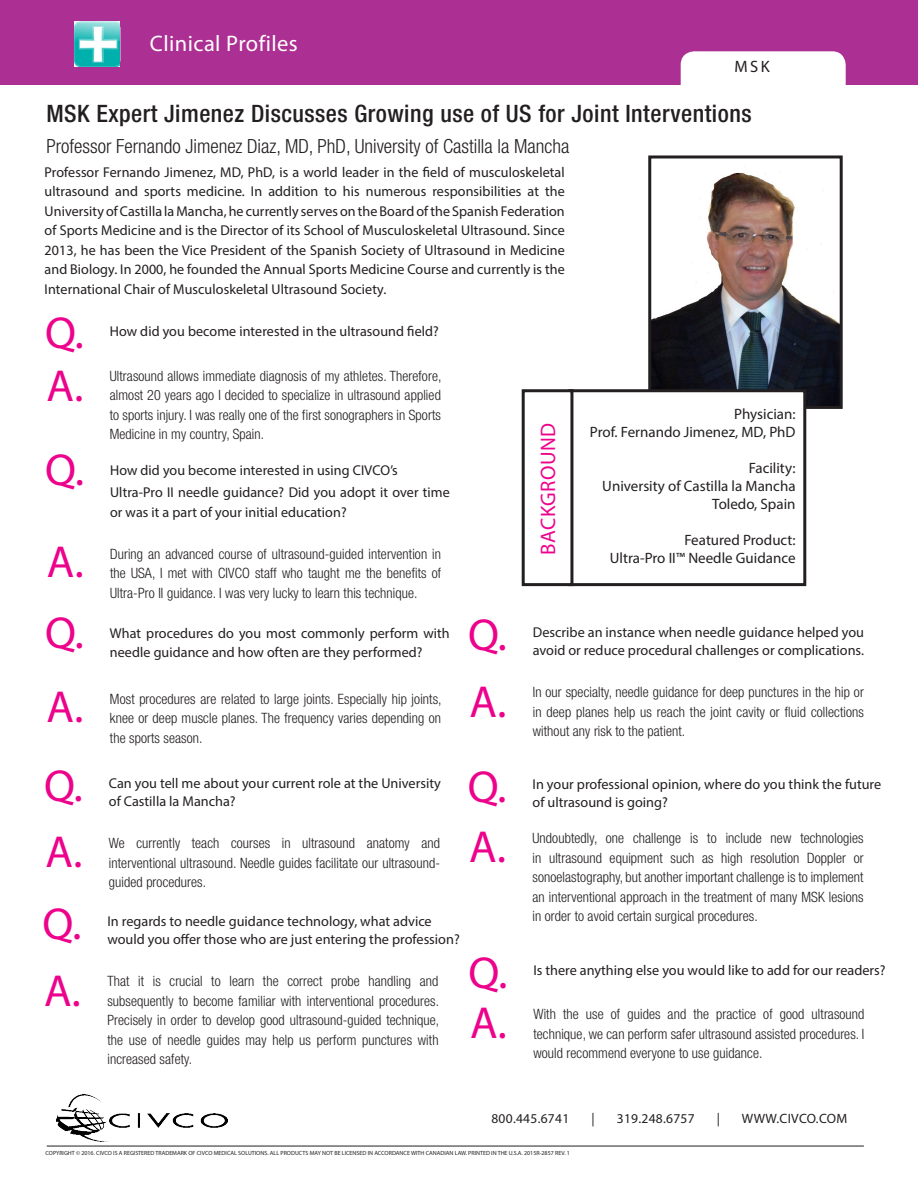
<style>
.page{position:relative;width:918px;height:1188px;background:#fff}
.page>*{position:absolute;margin:0;border:0;box-sizing:border-box;transform-origin:0 0}
.t1{font:45px "Myriad Pro";color:#ed028c}
.t2{font:500 condensed 24px "Helvetica Neue";letter-spacing:.02em;color:#231f20}
.t3{font:22.5px "Myriad Pro";letter-spacing:.02em;color:#fff}
.t4{font:21px "Myriad Pro";letter-spacing:.02em;color:#ed028c}
.t5{font:300 condensed 19.5px "Helvetica Neue";color:#231f20}
.t6{font:16.5px "Myriad Pro";color:#231f20}
.t7{font:15px "Myriad Pro";color:#231f20}
.t8{font:300 condensed 14.25px/19.5px "Helvetica Neue";color:#231f20;text-align:justify}
.t9{font:14.25px/19.5px "Myriad Pro";color:#231f20}
.t10{font:13.5px "Myriad Pro";letter-spacing:.02em;color:#231f20}
.t11{font:6px "Myriad Pro";color:#231f20}
</style>
<div class="page">
<div style="left:0;top:0;width:918px;height:84px;background:#ac3093"></div>
<div style="left:681px;top:51px;width:165px;height:34px;background:#fff"></div>
<hr style="left:47px;top:1146px;width:817px;height:1px;background:#231f20">
<img style="left:56px;top:1095px;width:172px;height:47px">
<img style="left:75px;top:21px;width:45px;height:45px">
<img style="left:652px;top:164px;width:187px;height:241px">
<div style="left:648px;top:155px;width:195px;height:254px;border:3px solid #231f20"></div>
<div style="left:570px;top:391px;width:235px;height:194px;background:#fff"></div>
<div style="left:568px;top:389px;width:238px;height:197px;border:3px solid #231f20"></div>
<div style="left:523px;top:391px;width:49px;height:194px;background:#fff"></div>
<div style="left:522px;top:389px;width:51px;height:197px;border:3px solid #231f20"></div>
<p class="t3" style="left:150px;top:29px;width:150px">Clinical Profiles</p>
<p class="t6" style="left:734px;top:56px;width:37px">MSK</p>
<p class="t2" style="left:46px;top:99px;width:707px">MSK Expert Jimenez Discusses Growing use of US for Joint Interventions</p>
<p class="t5" style="left:46px;top:135px;width:524px">Professor Fernando Jimenez Diaz, MD, PhD, University of Castilla la Mancha</p>
<p class="t9" style="left:45px;top:162px;width:522px;text-align:justify">Professor Fernando Jimenez, MD, PhD, is a world leader in the field of musculoskeletal ultrasound and sports medicine. In addition to his numerous responsibilities at the University of Castilla la Mancha, he currently serves on the Board of the Spanish Federation of Sports Medicine and is the Director of its School of Musculoskeletal Ultrasound. Since 2013, he has been the Vice President of the Spanish Society of Ultrasound in Medicine and Biology. In 2000, he founded the Annual Sports Medicine Course and currently is the International Chair of Musculoskeletal Ultrasound Society.</p>
<p class="t1" style="left:45px;top:305px;width:40px">Q.</p>
<p class="t9" style="left:110px;top:321px;width:331px">How did you become interested in the ultrasound field?</p>
<p class="t1" style="left:46px;top:358px;width:38px">A.</p>
<p class="t8" style="left:110px;top:366px;width:333px">Ultrasound allows immediate diagnosis of my athletes. Therefore, almost 20 years ago I decided to specialize in ultrasound applied to sports injury. I was really one of the first sonographers in Sports Medicine in my country, Spain.</p>
<p class="t1" style="left:45px;top:442px;width:40px">Q.</p>
<p class="t9" style="left:110px;top:460px;width:290px">How did you become interested in using CIVCO’s</p>
<p class="t9" style="left:110px;top:482px;width:342px">Ultra-Pro II needle guidance? Did you adopt it over time or was it a part of your initial education?</p>
<p class="t1" style="left:47px;top:534px;width:38px">A.</p>
<p class="t8" style="left:110px;top:544px;width:333px">During an advanced course of ultrasound-guided intervention in the USA, I met with CIVCO staff who taught me the benefits of Ultra-Pro II guidance. I was very lucky to learn this technique.</p>
<p class="t9" style="left:110px;top:623px;width:342px">What procedures do you most commonly perform with</p>
<p class="t1" style="left:45px;top:605px;width:40px">Q.</p>
<p class="t9" style="left:110px;top:643px;width:315px">needle guidance and how often are they performed?</p>
<p class="t1" style="left:47px;top:680px;width:38px">A.</p>
<p class="t8" style="left:110px;top:689px;width:334px">Most procedures are related to large joints. Especially hip joints, knee or deep muscle planes. The frequency varies depending on the sports season.</p>
<p class="t1" style="left:44px;top:758px;width:40px">Q.</p>
<p class="t9" style="left:109px;top:774px;width:334px;line-height:18px">Can you tell me about your current role at the University of Castilla la Mancha?</p>
<p class="t1" style="left:46px;top:825px;width:38px">A.</p>
<p class="t8" style="left:109px;top:833px;width:333px">We currently teach courses in ultrasound anatomy and interventional ultrasound. Needle guides facilitate our ultrasound&shy;guided procedures.</p>
<p class="t1" style="left:43px;top:896px;width:40px">Q.</p>
<p class="t9" style="left:107px;top:912px;width:354px;line-height:18px">In regards to needle guidance technology, what advice would you offer those who are just entering the profession?</p>
<p class="t1" style="left:44px;top:963px;width:38px">A.</p>
<p class="t8" style="left:107px;top:971px;width:334px">That it is crucial to learn the correct probe handling and subsequently to become familiar with interventional procedures.<br>Precisely in order to develop good ultrasound-guided technique, the use of needle guides may help us perform punctures with increased safety.</p>
<p class="t4" style="left:535px;top:555px;width:133px;rotate:-90deg">BACKGROUND</p>
<p class="t7" style="left:734px;top:405px;width:63px">Physician:</p>
<p class="t7" style="left:590px;top:423px;width:207px">Prof. Fernando Jimenez, MD, PhD</p>
<p class="t7" style="left:749px;top:459px;width:48px">Facility:</p>
<p class="t7" style="left:602px;top:477px;width:195px">University of Castilla la Mancha</p>
<p class="t7" style="left:712px;top:495px;width:85px">Toledo, Spain</p>
<p class="t7" style="left:684px;top:531px;width:113px">Featured Product:</p>
<p class="t7" style="left:610px;top:549px;width:187px">Ultra-Pro II™ Needle Guidance</p>
<p class="t1" style="left:468px;top:607px;width:40px">Q.</p>
<p class="t9" style="left:533px;top:623px;width:333px;line-height:18px">Describe an instance when needle guidance helped you avoid or reduce procedural challenges or complications.</p>
<p class="t1" style="left:470px;top:674px;width:38px">A.</p>
<p class="t8" style="left:533px;top:682px;width:333px">In our specialty, needle guidance for deep punctures in the hip or in deep planes help us reach the joint cavity or fluid collections without any risk to the patient.</p>
<p class="t1" style="left:468px;top:759px;width:40px">Q.</p>
<p class="t9" style="left:533px;top:775px;width:350px;line-height:18px">In your professional opinion, where do you think the future of ultrasound is going?</p>
<p class="t1" style="left:469px;top:820px;width:38px">A.</p>
<p class="t8" style="left:533px;top:828px;width:333px">Undoubtedly, one challenge is to include new technologies in ultrasound equipment such as high resolution Doppler or sonoelastography, but another important challenge is to implement an interventional approach in the treatment of many MSK lesions in order to avoid certain surgical procedures.</p>
<p class="t1" style="left:469px;top:946px;width:40px">Q.</p>
<p class="t9" style="left:533px;top:960px;width:354px">Is there anything else you would like to add for our readers?</p>
<p class="t1" style="left:470px;top:996px;width:38px">A.</p>
<p class="t8" style="left:533px;top:1004px;width:333px">With the use of guides and the practice of good ultrasound technique, we can perform safer ultrasound assisted procedures. I would recommend everyone to use guidance.</p>
<p class="t10" style="left:491px;top:1110px;width:79px">800.445.6741</p>
<p class="t10" style="left:591px;top:1110px;width:5px">|</p>
<p class="t10" style="left:617px;top:1110px;width:79px">319.248.6757</p>
<p class="t10" style="left:717px;top:1110px;width:5px">|</p>
<p class="t10" style="left:742px;top:1110px;width:107px">WWW.CIVCO.COM</p>
<p class="t11" style="left:46px;top:1150px;width:526px">COPYRIGHT © 2016. CIVCO IS A REGISTERED TRADEMARK OF CIVCO MEDICAL SOLUTIONS. ALL PRODUCTS MAY NOT BE LICENSED IN ACCORDANCE WITH CANADIAN LAW. PRINTED IN THE U.S.A. 2015R-2857 REV. 1</p>
</div>
